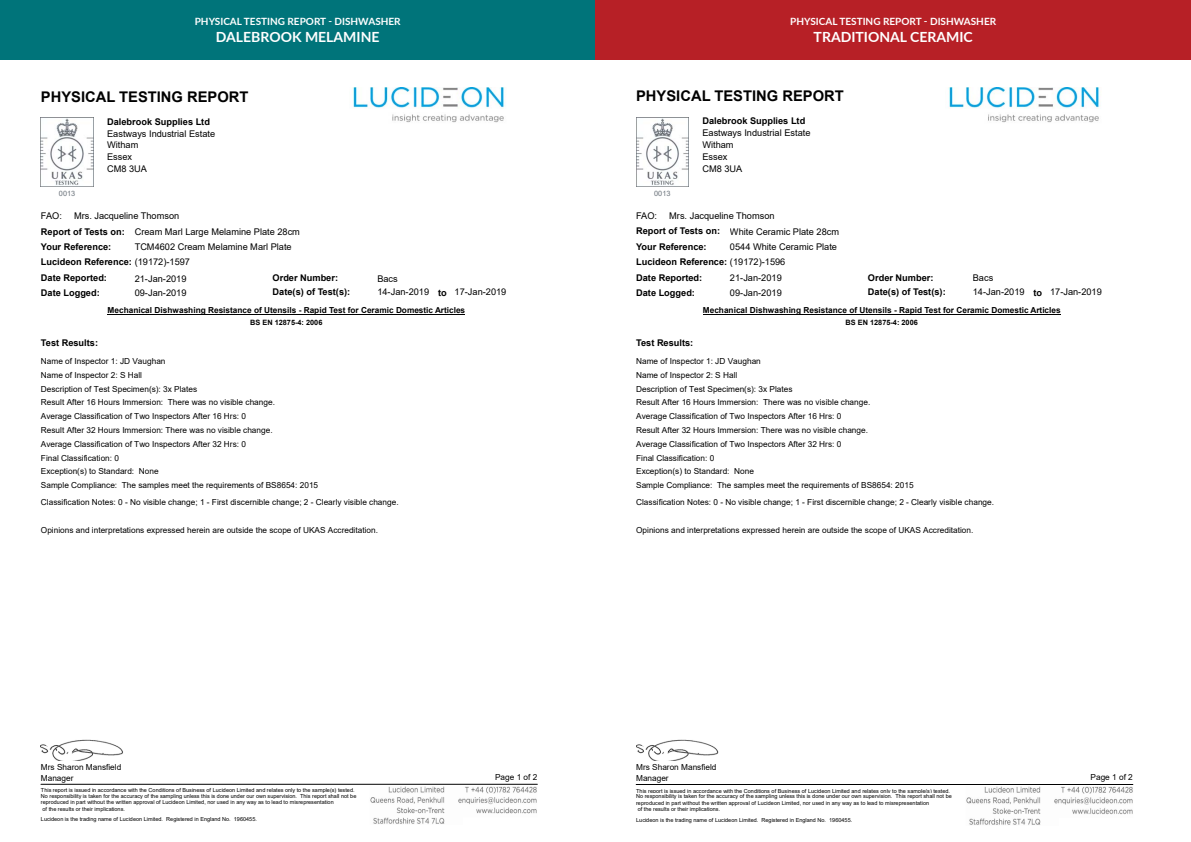
<style>
.page{position:relative;width:1191px;height:842px;background:#fff}
.page>*{position:absolute;margin:0;border:0;box-sizing:border-box;transform-origin:0 0}
.t1{font:700 14.7px "Arial";color:#000}
.t2{font:700 14px "Lato";color:#fff}
.t3{font:700 10px "Lato";color:#fff}
.t4{font:9.2px/11.9px "Arial";color:#000}
.t5{font:700 9.2px/15px "Arial";color:#000}
.t6{font:8.3px/13.8px "Arial";color:#000}
.t7{font:700 8.3px "Arial";color:#000}
.t8{font:700 7.3px "Arial";color:#000}
.t9{font:7.3px "Arial";color:#6a727a}
.t10{font:5.5px/6.1px "Arial";letter-spacing:.005em;color:#000}
.s1{font-weight:700}
.s2{font-weight:400}
</style>
<div class="page">
<img style="left:41px;top:118px;width:52px;height:67px">
<img style="left:353px;top:88px;width:152px;height:35px">
<hr style="left:108px;top:314px;width:357px;height:1px;background:#000">
<img style="left:41px;top:739px;width:82px;height:22px">
<img style="left:370px;top:786px;width:167px;height:38px">
<hr style="left:41px;top:784px;width:496px;height:1px;background:#000">
<img style="left:636px;top:117px;width:52px;height:69px">
<img style="left:949px;top:88px;width:151px;height:35px">
<hr style="left:703px;top:314px;width:357px;height:1px;background:#000">
<img style="left:636px;top:739px;width:83px;height:22px">
<img style="left:966px;top:786px;width:167px;height:39px">
<hr style="left:636px;top:784px;width:496px;height:1px;background:#000">
<div style="left:0;top:0;width:595px;height:60px;background:#00747a"></div>
<div style="left:595px;top:0;width:596px;height:60px;background:#b72026"></div>
<p class="t3" style="left:195px;top:14px;width:207px">PHYSICAL TESTING REPORT - DISHWASHER</p>
<p class="t2" style="left:216px;top:27px;width:165px">DALEBROOK MELAMINE</p>
<p class="t3" style="left:790px;top:14px;width:207px">PHYSICAL TESTING REPORT - DISHWASHER</p>
<p class="t2" style="left:813px;top:27px;width:161px">TRADITIONAL CERAMIC</p>
<p class="t1" style="left:41px;top:86px;width:209px">PHYSICAL TESTING REPORT</p>
<p class="t1" style="left:636px;top:86px;width:209px">PHYSICAL TESTING REPORT</p>
<p class="t4" style="left:107px;top:115px;width:109px"><span class="s1">Dalebrook Supplies Ltd<br></span>Eastways Industrial Estate<br>Witham<br>Essex<br>CM8 3UA</p>
<p class="t4" style="left:702px;top:115px;width:110px"><span class="s1">Dalebrook Supplies Ltd<br></span>Eastways Industrial Estate<br>Witham<br>Essex<br>CM8 3UA</p>
<p class="t9" style="left:59px;top:188px;width:18px">0013</p>
<p class="t9" style="left:654px;top:188px;width:18px">0013</p>
<p class="t4" style="left:41px;top:210px;width:22px">FAO:</p>
<p class="t4" style="left:74px;top:210px;width:107px">Mrs. Jacqueline Thomson</p>
<p class="t4" style="left:636px;top:209px;width:22px">FAO:</p>
<p class="t4" style="left:669px;top:209px;width:107px">Mrs. Jacqueline Thomson</p>
<p class="t4" style="left:41px;top:224px;width:260px;line-height:15px"><span class="s1">Report of Tests on:</span> Cream Marl Large Melamine Plate 28cm<br><span class="s1">Your Reference:</span></p>
<p class="t4" style="left:41px;top:239px;width:252px;line-height:15px;text-indent:94px">TCM4602 Cream Melamine Marl Plate<br><span class="s1">Lucideon Reference:</span> (19172)-1597</p>
<p class="t5" style="left:41px;top:270px;width:68px">Date Reported:</p>
<p class="t4" style="left:135px;top:272px;width:53px">21-Jan-2019</p>
<p class="t5" style="left:41px;top:285px;width:60px">Date Logged:</p>
<p class="t4" style="left:135px;top:287px;width:53px">09-Jan-2019</p>
<p class="t5" style="left:273px;top:270px;width:67px">Order Number:</p>
<p class="t4" style="left:377px;top:272px;width:22px">Bacs</p>
<p class="t5" style="left:273px;top:284px;width:79px">Date(s) of Test(s):</p>
<p class="t4" style="left:377px;top:286px;width:53px">14-Jan-2019</p>
<p class="t4" style="left:454px;top:286px;width:53px">17-Jan-2019</p>
<p class="t5" style="left:438px;top:285px;width:10px">to</p>
<p class="t5" style="left:636px;top:224px;width:204px">Report of Tests on: <span class="s2">White Ceramic Plate 28cm<br></span>Your Reference:</p>
<p class="t4" style="left:636px;top:239px;width:202px;line-height:15px;text-indent:94px">0544 White Ceramic Plate<br><span class="s1">Lucideon Reference:</span> (19172)-1596</p>
<p class="t5" style="left:636px;top:270px;width:68px">Date Reported:</p>
<p class="t4" style="left:730px;top:272px;width:53px">21-Jan-2019</p>
<p class="t5" style="left:636px;top:285px;width:60px">Date Logged:</p>
<p class="t4" style="left:730px;top:287px;width:53px">09-Jan-2019</p>
<p class="t5" style="left:868px;top:270px;width:67px">Order Number:</p>
<p class="t4" style="left:972px;top:272px;width:22px">Bacs</p>
<p class="t5" style="left:868px;top:284px;width:79px">Date(s) of Test(s):</p>
<p class="t4" style="left:972px;top:286px;width:53px">14-Jan-2019</p>
<p class="t4" style="left:1050px;top:286px;width:53px">17-Jan-2019</p>
<p class="t5" style="left:1033px;top:285px;width:10px">to</p>
<p class="t7" style="left:108px;top:304px;width:359px">Mechanical Dishwashing Resistance of Utensils - Rapid Test for Ceramic Domestic Articles</p>
<p class="t7" style="left:703px;top:304px;width:359px">Mechanical Dishwashing Resistance of Utensils - Rapid Test for Ceramic Domestic Articles</p>
<p class="t8" style="left:250px;top:317px;width:74px">BS EN 12875-4: 2006</p>
<p class="t8" style="left:845px;top:317px;width:74px">BS EN 12875-4: 2006</p>
<p class="t5" style="left:41px;top:335px;width:59px">Test Results:</p>
<p class="t5" style="left:636px;top:335px;width:59px">Test Results:</p>
<p class="t6" style="left:41px;top:354px;width:279px">Name of Inspector 1: JD Vaughan<br>Name of Inspector 2: S Hall<br>Description of Test Specimen(s): 3x Plates<br>Result After 16 Hours Immersion: There was no visible change.<br>Average Classification of Two Inspectors After 16 Hrs: 0<br>Result After 32 Hours Immersion: There was no visible change.<br>Average Classification of Two Inspectors After 32 Hrs: 0<br>Final Classification: 0<br>Exception(s) to Standard: None<br>Sample Compliance: The samples meet the requirements of BS8654: 2015</p>
<p class="t6" style="left:41px;top:495px;width:359px">Classification Notes: 0 - No visible change; 1 - First discernible change; 2 - Clearly visible change.</p>
<p class="t6" style="left:41px;top:523px;width:338px">Opinions and interpretations expressed herein are outside the scope of UKAS Accreditation.</p>
<p class="t6" style="left:636px;top:354px;width:279px">Name of Inspector 1: JD Vaughan<br>Name of Inspector 2: S Hall<br>Description of Test Specimen(s): 3x Plates<br>Result After 16 Hours Immersion: There was no visible change.<br>Average Classification of Two Inspectors After 16 Hrs: 0<br>Result After 32 Hours Immersion: There was no visible change.<br>Average Classification of Two Inspectors After 32 Hrs: 0<br>Final Classification: 0<br>Exception(s) to Standard: None<br>Sample Compliance: The samples meet the requirements of BS8654: 2015</p>
<p class="t6" style="left:636px;top:495px;width:359px">Classification Notes: 0 - No visible change; 1 - First discernible change; 2 - Clearly visible change.</p>
<p class="t6" style="left:636px;top:523px;width:339px">Opinions and interpretations expressed herein are outside the scope of UKAS Accreditation.</p>
<p class="t6" style="left:41px;top:761px;width:82px;line-height:11px">Mrs Sharon Mansfield<br>Manager</p>
<p class="t6" style="left:495px;top:770px;width:44px">Page 1 of 2</p>
<p class="t6" style="left:636px;top:761px;width:82px;line-height:11px">Mrs Sharon Mansfield<br>Manager</p>
<p class="t6" style="left:1090px;top:770px;width:44px">Page 1 of 2</p>
<p class="t10" style="left:41px;top:787px;width:317px">This report is issued in accordance with the Conditions of Business of Lucideon Limited and relates only to the sample(s) tested.<br>No responsibility is taken for the accuracy of the sampling unless this is done under our own supervision. This report shall not be reproduced in part without the written approval of Lucideon Limited, nor used in any way as to lead to misrepresentation<br>of the results or their implications.</p>
<p class="t10" style="left:41px;top:816px;width:217px">Lucideon is the trading name of Lucideon Limited. Registered in England No. 1960455.</p>
<p class="t10" style="left:636px;top:787px;width:317px">This report is issued in accordance with the Conditions of Business of Lucideon Limited and relates only to the sample(s) tested.<br>No responsibility is taken for the accuracy of the sampling unless this is done under our own supervision. This report shall not be reproduced in part without the written approval of Lucideon Limited, nor used in any way as to lead to misrepresentation<br>of the results or their implications.</p>
<p class="t10" style="left:636px;top:816px;width:218px">Lucideon is the trading name of Lucideon Limited. Registered in England No. 1960455.</p>
</div>
